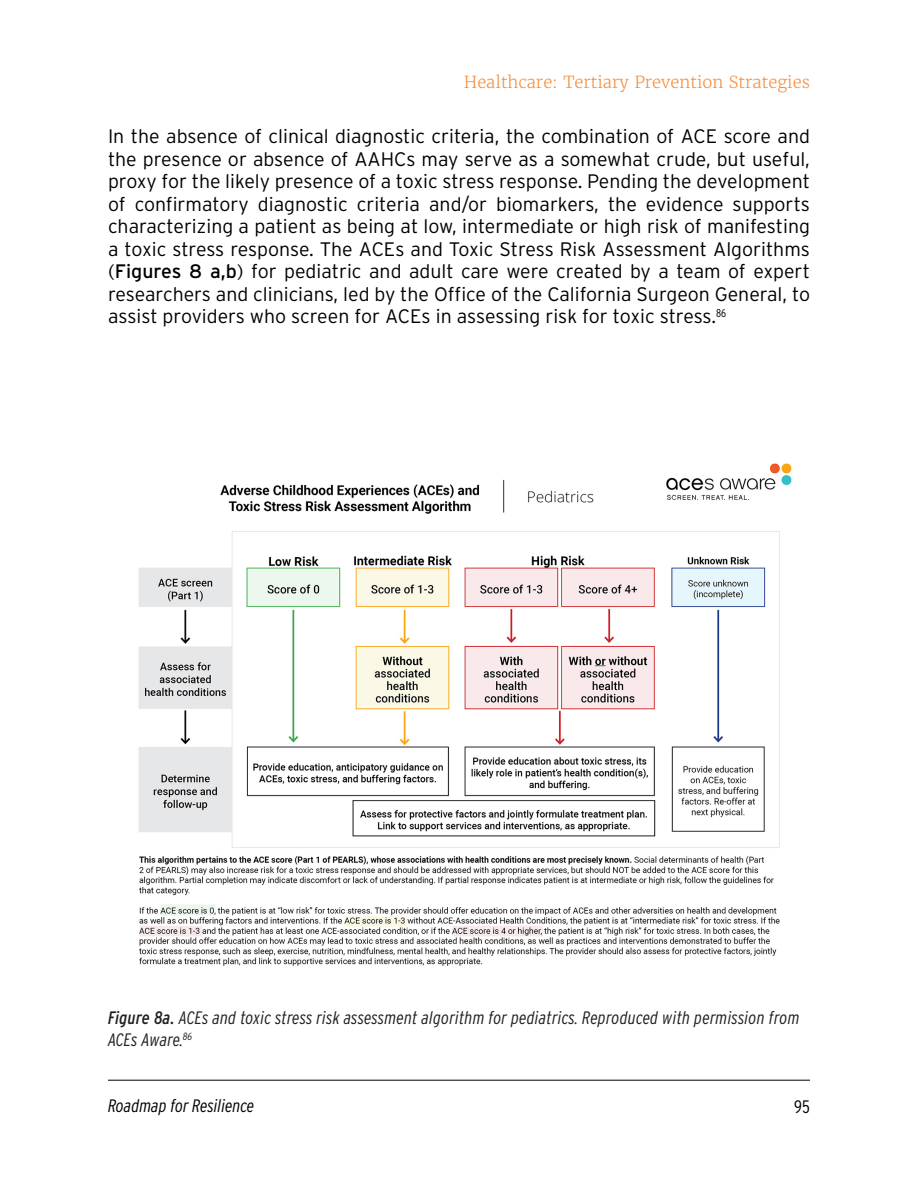
<style>
.page{position:relative;width:918px;height:1188px;background:#fff}
.page>*{position:absolute;margin:0;border:0;box-sizing:border-box;transform-origin:0 0}
.Body_Text{font:300 19.5px/22.5px "Interstate";color:#000;text-align:justify}
.Captions{font:italic 300 18px/21.6px "Interstate Condensed";letter-spacing:.01em;color:#231f20}
.t1{font:italic 300 18px "Interstate Condensed";color:#040101}
.t2{font:300 18px "Interstate Condensed";color:#040101}
.t3{font:300 16.5px "Merriweather";color:#f68d3c}
.s1{font-weight:400}
</style>
<div class="page">
<img style="left:138px;top:463px;width:654px;height:503px">
<hr style="left:108px;top:1080px;width:702px;height:1px;background:#000">
<p class="t3" style="left:464px;top:72px;width:348px">Healthcare: Tertiary Prevention Strategies</p>
<p class="Body_Text" style="left:108px;top:125px;width:704px">In the absence of clinical diagnostic criteria, the combination of ACE score and the presence or absence of AAHCs may serve as a somewhat crude, but useful, proxy for the likely presence of a toxic stress response. Pending the development of confirmatory diagnostic criteria and/or biomarkers, the evidence supports characterizing a patient as being at low, intermediate or high risk of manifesting a toxic stress response. The ACEs and Toxic Stress Risk Assessment Algorithms (<span class="s1">Figures 8 a,b</span>) for pediatric and adult care were created by a team of expert researchers and clinicians, led by the Office of the California Surgeon General, to assist providers who screen for ACEs in assessing risk for toxic stress.<sup>86</sup></p>
<p class="Captions" style="left:108px;top:1007px;width:693px"><span class="s1">Figure 8a.</span> ACEs and toxic stress risk assessment algorithm for pediatrics. Reproduced with permission from<br>ACEs Aware.<sup>86</sup></p>
<p class="t1" style="left:108px;top:1096px;width:148px">Roadmap for Resilience</p>
<p class="t2" style="left:794px;top:1096px;width:17px">95</p>
</div>
